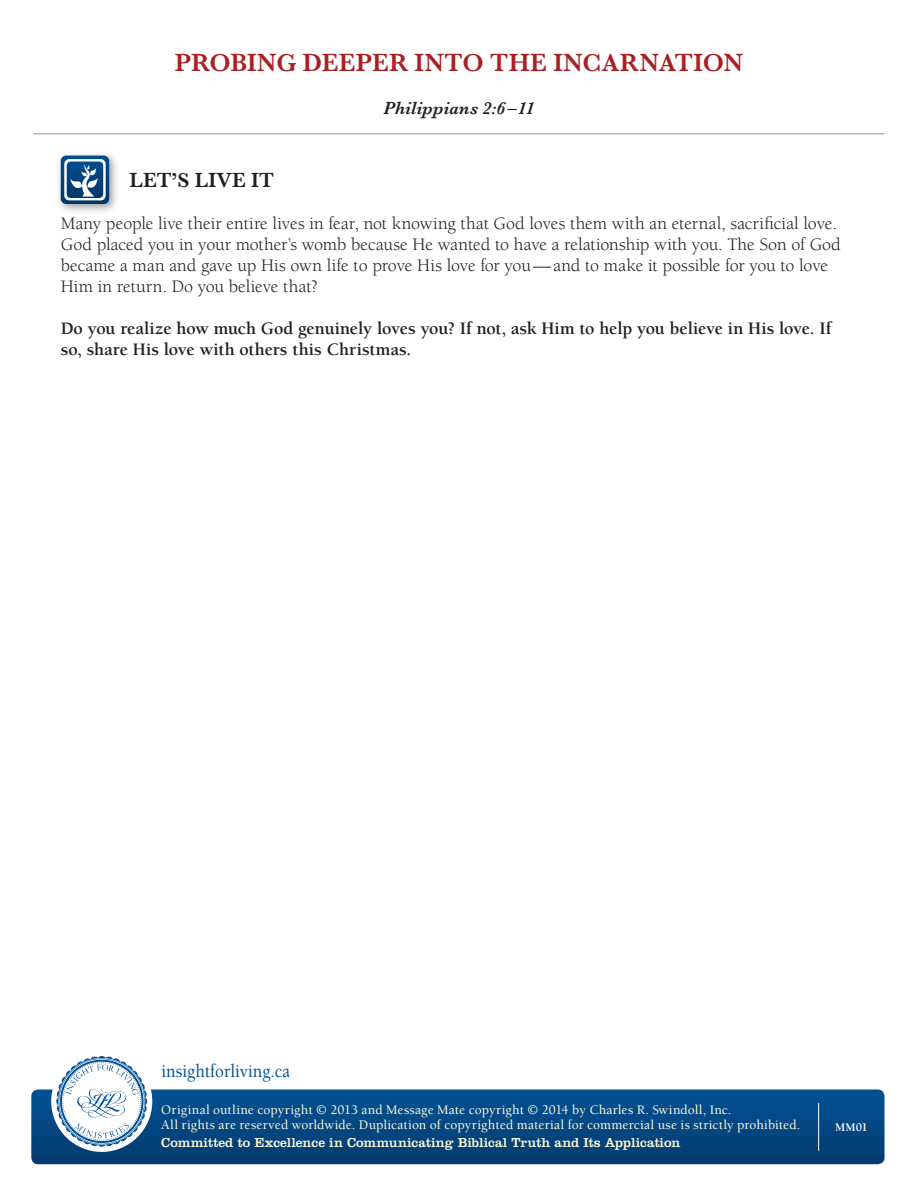
<style>
.page{position:relative;width:918px;height:1188px;background:#fff}
.page>*{position:absolute;margin:0;border:0;box-sizing:border-box;transform-origin:0 0}
.t1{font:600 25.5px "Baskerville";letter-spacing:.005em;color:#aa1f22}
.ABC_L1_MM_subhead{font:600 21px "Baskerville";color:#231f20}
.t2{font:500 18.9px "Berkeley";color:#005294;scale:.9 1}
.Body_Copy_1st_Prgph{font:18px/21px "Berkeley";letter-spacing:-.005em;color:#231f20}
.Body_Copy_Question{font:700 18px/21px "Berkeley";letter-spacing:-.005em;color:#231f20}
.t3{font:italic 600 18px "Baskerville";letter-spacing:.01em;color:#231f20}
.t4{font:500 13.5px/15px "Berkeley";letter-spacing:.01em;color:#fffcdc}
.t5{font:13.5px "Clarendon";letter-spacing:.005em;color:#fffcdc}
.t6{font:700 12px "Berkeley";color:#fff}
</style>
<div class="page">
<div style="left:31px;top:1090px;width:854px;height:74px;background:linear-gradient(to bottom,#015294,#043b6f);border-radius:7px"></div>
<div style="left:51px;top:1051px;width:101px;height:101px;background:#fff;border-radius:50%"></div>
<svg style="left:56px;top:1056px;width:91px;height:91px"></svg>
<hr style="left:33px;top:133px;width:852px;height:1px;background:#939598">
<hr style="left:818px;top:1103px;width:1px;height:48px;background:#fff">
<div style="left:56px;top:150px;width:64px;height:65px;background:#231f20;opacity:.45"></div>
<svg style="left:61px;top:156px;width:48px;height:48px"></svg>
<h1 class="t1" style="left:175px;top:48px;width:570px">PROBING DEEPER INTO THE INCARNATION</h1>
<p class="t3" style="left:384px;top:98px;width:152px">Philippians 2:6–11</p>
<p class="ABC_L1_MM_subhead" style="left:129px;top:168px;width:146px">LET’S LIVE IT</p>
<p class="Body_Copy_1st_Prgph" style="left:61px;top:213px;width:782px">Many people live their entire lives in fear, not knowing that God loves them with an eternal, sacrificial love.<br>God placed you in your mother’s womb because He wanted to have a relationship with you. The Son of God became a man and gave up His own life to prove His love for you—and to make it possible for you to love Him in return. Do you believe that?</p>
<p class="Body_Copy_Question" style="left:61px;top:318px;width:772px">Do you realize how much God genuinely loves you? If not, ask Him to help you believe in His love. If so, share His love with others this Christmas.</p>
<p class="t2" style="left:162px;top:1061px;width:144px">insightforliving.ca</p>
<p class="t4" style="left:161px;top:1103px;width:641px">Original outline copyright © 2013 and Message Mate copyright © 2014 by Charles R. Swindoll, Inc.<br>All rights are reserved worldwide. Duplication of copyrighted material for commercial use is strictly prohibited.</p>
<p class="t5" style="left:161px;top:1135px;width:521px">Committed to Excellence in Communicating Biblical Truth and Its Application</p>
<p class="t6" style="left:835px;top:1121px;width:34px">MM01</p>
</div>
